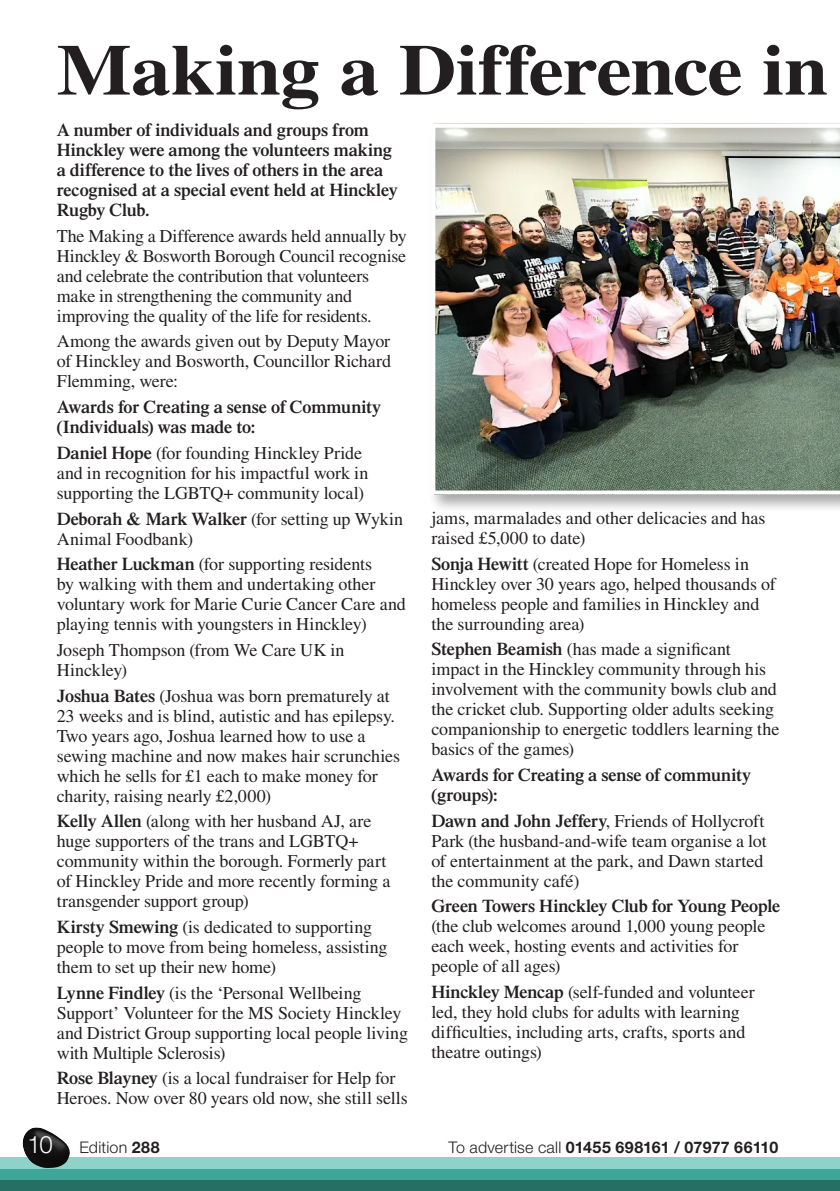
<style>
.page{position:relative;width:840px;height:1191px;background:#fff}
.page>*{position:absolute;margin:0;border:0;box-sizing:border-box;transform-origin:0 0}
.t1{font:700 72px "Times LT Std";letter-spacing:-.005em;color:#231f20;scale:1.1 1}
.t2{font:18px/20px "Times LT Std";letter-spacing:-.005em;color:#231f20}
.t3{font:600 18px/20px "Times LT Std";letter-spacing:-.01em;color:#231f20}
.t4{font:700 16px "Helvetica Neue LT Std";letter-spacing:.005em;color:#231f20}
.t5{font:300 16px "Helvetica Neue LT Std";letter-spacing:.015em;color:#231f20}
.s1{font-weight:600}
.s2{font-size:24px;color:#fff}
.s3{font-weight:700}
.s4{font-weight:300}
</style>
<div class="page">
<div style="left:0;top:1179px;width:839px;height:12px;background:#256f64"></div>
<div style="left:0;top:1168px;width:839px;height:11px;background:#3da698"></div>
<div style="left:0;top:1157px;width:839px;height:11px;background:#8ed2c9"></div>
<img style="left:23px;top:1127px;width:47px;height:41px">
<div style="left:428px;top:121px;width:411px;height:392px;background:#231f20;opacity:.4"></div>
<img style="left:431px;top:124px;width:408px;height:370px">
<p class="t1" style="left:57px;top:27px;width:702px">Making a Difference in</p>
<p class="t3" style="left:57px;top:120px;width:342px">A number of individuals and groups from Hinckley were among the volunteers making a difference to the lives of others in the area recognised at a special event held at Hinckley Rugby Club.</p>
<p class="t2" style="left:57px;top:226px;width:351px">The Making a Difference awards held annually by Hinckley &amp; Bosworth Borough Council recognise and celebrate the contribution that volunteers make in strengthening the community and improving the quality of the life for residents.</p>
<p class="t2" style="left:57px;top:331px;width:335px;text-align:justify">Among the awards given out by Deputy Mayor of Hinckley and Bosworth, Councillor Richard Flemming, were:</p>
<p class="t3" style="left:57px;top:397px;width:326px">Awards for Creating a sense of Community (Individuals) was made to:</p>
<p class="t2" style="left:57px;top:443px;width:313px"><span class="s1">Daniel Hope</span> (for founding Hinckley Pride and in recognition for his impactful work in supporting the LGBTQ+ community local)</p>
<p class="t2" style="left:57px;top:508px;width:348px"><span class="s1">Deborah &amp; Mark Walker</span> (for setting up Wykin<br>Animal Foodbank)</p>
<p class="t2" style="left:57px;top:554px;width:350px"><span class="s1">Heather Luckman</span> (for supporting residents<br>by walking with them and undertaking other voluntary work for Marie Curie Cancer Care and playing tennis with youngsters in Hinckley)</p>
<p class="t2" style="left:57px;top:640px;width:289px">Joseph Thompson (from We Care UK in<br>Hinckley)</p>
<p class="t2" style="left:57px;top:685px;width:344px"><span class="s1">Joshua Bates</span> (Joshua was born prematurely at 23 weeks and is blind, autistic and has epilepsy.<br>Two years ago, Joshua learned how to use a sewing machine and now makes hair scrunchies which he sells for £1 each to make money for charity, raising nearly £2,000)</p>
<p class="t2" style="left:57px;top:811px;width:335px"><span class="s1">Kelly Allen</span> (along with her husband AJ, are huge supporters of the trans and LGBTQ+ community within the borough. Formerly part of Hinckley Pride and more recently forming a transgender support group)</p>
<p class="t2" style="left:57px;top:917px;width:332px"><span class="s1">Kirsty Smewing</span> (is dedicated to supporting people to move from being homeless, assisting them to set up their new home)</p>
<p class="t2" style="left:57px;top:982px;width:352px"><span class="s1">Lynne Findley</span> (is the ‘Personal Wellbeing Support’ Volunteer for the MS Society Hinckley and District Group supporting local people living with Multiple Sclerosis)</p>
<p class="t2" style="left:57px;top:1068px;width:352px"><span class="s1">Rose Blayney</span> (is a local fundraiser for Help for<br>Heroes. Now over 80 years old now, she still sells</p>
<p class="t2" style="left:431px;top:508px;width:335px">jams, marmalades and other delicacies and has raised £5,000 to date)</p>
<p class="t2" style="left:431px;top:553px;width:346px"><span class="s1">Sonja Hewitt</span> (created Hope for Homeless in Hinckley over 30 years ago, helped thousands of homeless people and families in Hinckley and the surrounding area)</p>
<p class="t2" style="left:431px;top:639px;width:349px"><span class="s1">Stephen Beamish</span> (has made a significant impact in the Hinckley community through his involvement with the community bowls club and the cricket club. Supporting older adults seeking companionship to energetic toddlers learning the basics of the games)</p>
<p class="t3" style="left:431px;top:764px;width:321px">Awards for Creating a sense of community (groups):</p>
<p class="t2" style="left:431px;top:810px;width:337px"><span class="s1">Dawn and John Jeffery</span>, Friends of Hollycroft Park (the husband-and-wife team organise a lot of entertainment at the park, and Dawn started the community café)</p>
<p class="t2" style="left:431px;top:896px;width:350px"><span class="s1">Green Towers Hinckley Club for Young People </span>(the club welcomes around 1,000 young people each week, hosting events and activities for people of all ages)</p>
<p class="t2" style="left:431px;top:982px;width:324px"><span class="s1">Hinckley Mencap</span> (self-funded and volunteer led, they hold clubs for adults with learning difficulties, including arts, crafts, sports and theatre outings)</p>
<p class="t5" style="left:28px;top:1137px;width:133px"><span class="s2">10</span> Edition <span class="s3">288</span></p>
<p class="t4" style="left:448px;top:1137px;width:331px"><span class="s4">To advertise call</span> 01455 698161 / 07977 66110</p>
</div>
